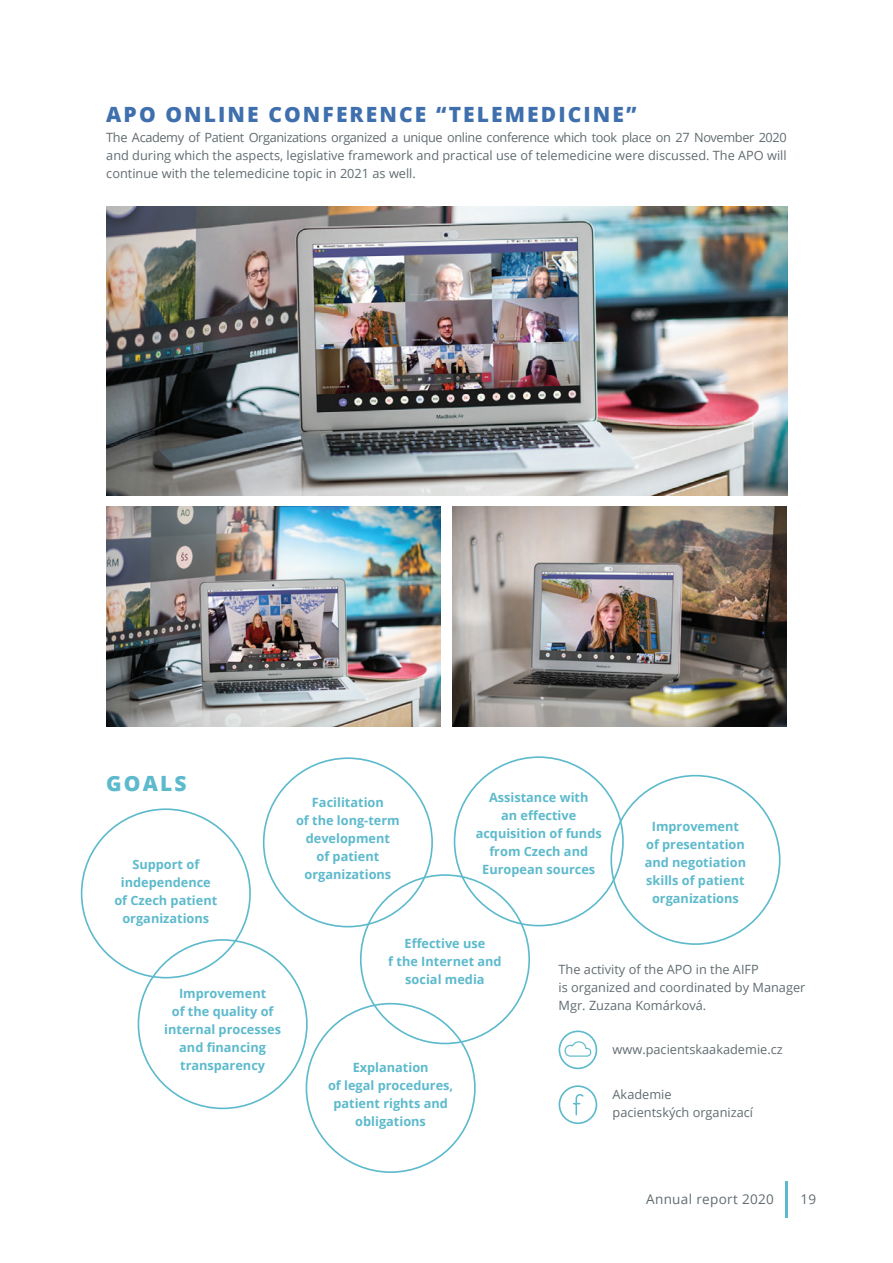
<style>
.page{position:relative;width:893px;height:1263px;background:#fff}
.page>*{position:absolute;margin:0;border:0;box-sizing:border-box;transform-origin:0 0}
.t1{font:800 21px "Open Sans";letter-spacing:.1em;color:#3f6fad}
.t2{font:800 21px "Open Sans";letter-spacing:.1em;color:#5dbacc}
.t3{font:13.5px "Open Sans";letter-spacing:.025em;color:#616c71}
.t4{font:700 12.75px/18px "Open Sans";color:#5dbacc;text-align:center}
.t5{font:12.75px/18px "Open Sans";color:#616c71}
</style>
<div class="page">
<hr style="left:786px;top:1182px;width:2px;height:36px;background:#5dbacc">
<div style="left:559px;top:1030px;width:38px;height:39px;border:2px solid #5dbacc;border-radius:50%"></div>
<svg style="left:564px;top:1041px;width:27px;height:16px"></svg>
<div style="left:559px;top:1085px;width:38px;height:39px;border:2px solid #5dbacc;border-radius:50%"></div>
<svg style="left:572px;top:1094px;width:12px;height:22px"></svg>
<img style="left:106px;top:206px;width:682px;height:289px">
<img style="left:453px;top:507px;width:334px;height:220px">
<img style="left:106px;top:507px;width:334px;height:220px">
<h1 class="t1" style="left:106px;top:99px;width:532px">APO ONLINE CONFERENCE “TELEMEDICINE”</h1>
<p class="t5" style="left:106px;top:128px;width:682px;text-align:justify">The Academy of Patient Organizations organized a unique online conference which took place on 27 November 2020 and during which the aspects, legislative framework and practical use of telemedicine were discussed. The APO will continue with the telemedicine topic in 2021 as well.</p>
<h1 class="t2" style="left:106px;top:768px;width:82px">GOALS</h1>
<p class="t4" style="left:114px;top:855px;width:104px">Support of independence of Czech patient organizations</p>
<p class="t4" style="left:164px;top:984px;width:118px">Improvement<br>of the quality of internal processes and financing transparency</p>
<p class="t4" style="left:296px;top:793px;width:105px">Facilitation<br>of the long-term development<br>of patient organizations</p>
<p class="t4" style="left:476px;top:788px;width:128px">Assistance with<br>an effective acquisition of funds from Czech and<br>European sources</p>
<p class="t4" style="left:645px;top:817px;width:103px">Improvement of presentation and negotiation skills of patient organizations</p>
<p class="t4" style="left:388px;top:934px;width:115px">Effective use<br>f the Internet and social media</p>
<p class="t4" style="left:328px;top:1058px;width:127px">Explanation<br>of legal procedures, patient rights and obligations</p>
<p class="t5" style="left:559px;top:960px;width:248px">The activity of the APO in the AIFP<br>is organized and coordinated by Manager<br>Mgr. Zuzana Komárková.</p>
<p class="t5" style="left:613px;top:1040px;width:172px">www.pacientskaakademie.cz</p>
<p class="t5" style="left:613px;top:1085px;width:142px">Akademie<br>pacientských organizací</p>
<p class="t3" style="left:646px;top:1190px;width:129px">Annual report 2020</p>
<p class="t3" style="left:800px;top:1190px;width:17px">19</p>
</div>
